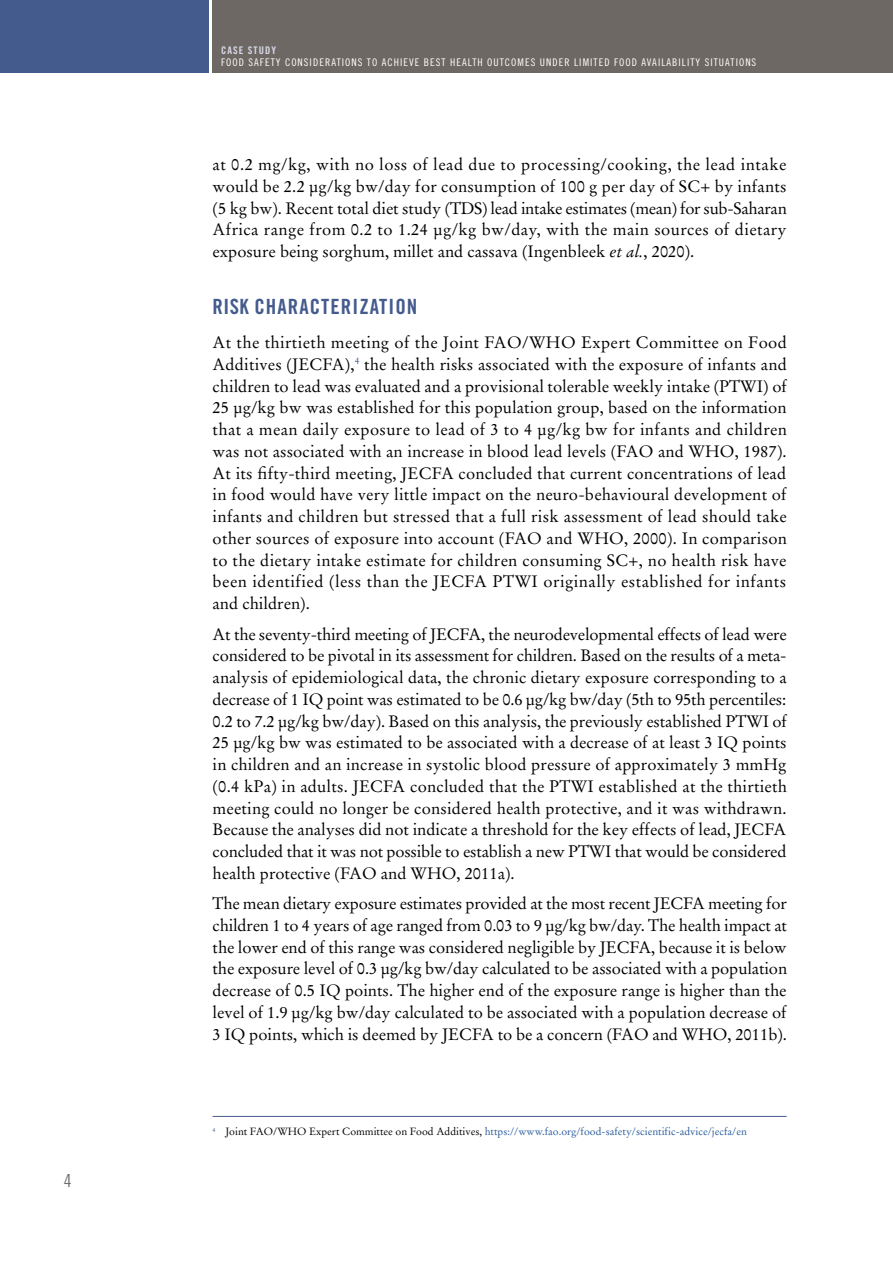
<style>
.page{position:relative;width:893px;height:1263px;background:#fff}
.page>*{position:absolute;margin:0;border:0;box-sizing:border-box;transform-origin:0 0}
.Heading02{font:21px "Trade Gothic LT Std Bd Cn 20";letter-spacing:.05em;color:#445b8d}
.t1{font:18px "Trade Gothic LT Std Cn 18";color:#706f6f}
.text01_NO_indent{font:16.5px/21.8px "Stempel Garamond LT Std";color:#000;text-align:justify}
.FootnotesTL{font:10.5px "Stempel Garamond LT Std";color:#275b9b}
.t2{font:10.5px "Trade Gothic LT Std Cn 18";letter-spacing:.1em;color:#fff}
.t3{font:10.5px "Trade Gothic LT Std Bd Cn 20";letter-spacing:.1em;color:#d7d8e7}
.s1{font-style:italic}
.s2{color:#000}
</style>
<div class="page">
<div style="left:0;top:0;width:208px;height:72px;background:#445b8d"></div>
<div style="left:213px;top:0;width:680px;height:72px;background:#6e6864"></div>
<hr style="left:213px;top:1116px;width:574px;height:1px;background:#445b8d">
<p class="t1" style="left:64px;top:1169px;width:9px">4</p>
<p class="t3" style="left:221px;top:44px;width:56px">CASE STUDY</p>
<p class="t2" style="left:221px;top:56px;width:537px">FOOD SAFETY CONSIDERATIONS TO ACHIEVE BEST HEALTH OUTCOMES UNDER LIMITED FOOD AVAILABILITY SITUATIONS</p>
<p class="text01_NO_indent" style="left:213px;top:154px;width:576px">at 0.2 mg/kg, with no loss of lead due to processing/cooking, the lead intake would be 2.2 μg/kg bw/day for consumption of 100 g per day of SC+ by infants (5 kg bw). Recent total diet study (TDS) lead intake estimates (mean) for sub-Saharan Africa range from 0.2 to 1.24 μg/kg bw/day, with the main sources of dietary exposure being sorghum, millet and cassava (Ingenbleek <span class="s1">et al.</span>, 2020).</p>
<p class="Heading02" style="left:213px;top:293px;width:206px">RISK CHARACTERIZATION</p>
<p class="text01_NO_indent" style="left:213px;top:332px;width:576px">At the thirtieth meeting of the Joint FAO/WHO Expert Committee on Food Additives (JECFA),<sup>4</sup> the health risks associated with the exposure of infants and children to lead was evaluated and a provisional tolerable weekly intake (PTWI) of 25 μg/kg bw was established for this population group, based on the information that a mean daily exposure to lead of 3 to 4 μg/kg bw for infants and children was not associated with an increase in blood lead levels (FAO and WHO, 1987).<br>At its fifty-third meeting, JECFA concluded that current concentrations of lead in food would have very little impact on the neuro-behavioural development of infants and children but stressed that a full risk assessment of lead should take other sources of exposure into account (FAO and WHO, 2000). In comparison to the dietary intake estimate for children consuming SC+, no health risk have been identified (less than the JECFA PTWI originally established for infants and children).</p>
<p class="text01_NO_indent" style="left:213px;top:623px;width:576px">At the seventy-third meeting of JECFA, the neurodevelopmental effects of lead were considered to be pivotal in its assessment for children. Based on the results of a meta&shy;analysis of epidemiological data, the chronic dietary exposure corresponding to a decrease of 1 IQ point was estimated to be 0.6 μg/kg bw/day (5th to 95th percentiles:<br>0.2 to 7.2 μg/kg bw/day). Based on this analysis, the previously established PTWI of 25 μg/kg bw was estimated to be associated with a decrease of at least 3 IQ points in children and an increase in systolic blood pressure of approximately 3 mmHg (0.4 kPa) in adults. JECFA concluded that the PTWI established at the thirtieth meeting could no longer be considered health protective, and it was withdrawn.<br>Because the analyses did not indicate a threshold for the key effects of lead, JECFA concluded that it was not possible to establish a new PTWI that would be considered health protective (FAO and WHO, 2011a).</p>
<p class="text01_NO_indent" style="left:213px;top:892px;width:576px">The mean dietary exposure estimates provided at the most recent JECFA meeting for children 1 to 4 years of age ranged from 0.03 to 9 μg/kg bw/day. The health impact at the lower end of this range was considered negligible by JECFA, because it is below the exposure level of 0.3 μg/kg bw/day calculated to be associated with a population decrease of 0.5 IQ points. The higher end of the exposure range is higher than the level of 1.9 μg/kg bw/day calculated to be associated with a population decrease of 3 IQ points, which is deemed by JECFA to be a concern (FAO and WHO, 2011b).</p>
<p class="FootnotesTL" style="left:213px;top:1125px;width:536px"><sup>4</sup> <span class="s2">Joint FAO/WHO Expert Committee on Food Additives,</span> https://www.fao.org/food-safety/scientific-advice/jecfa/en</p>
</div>
